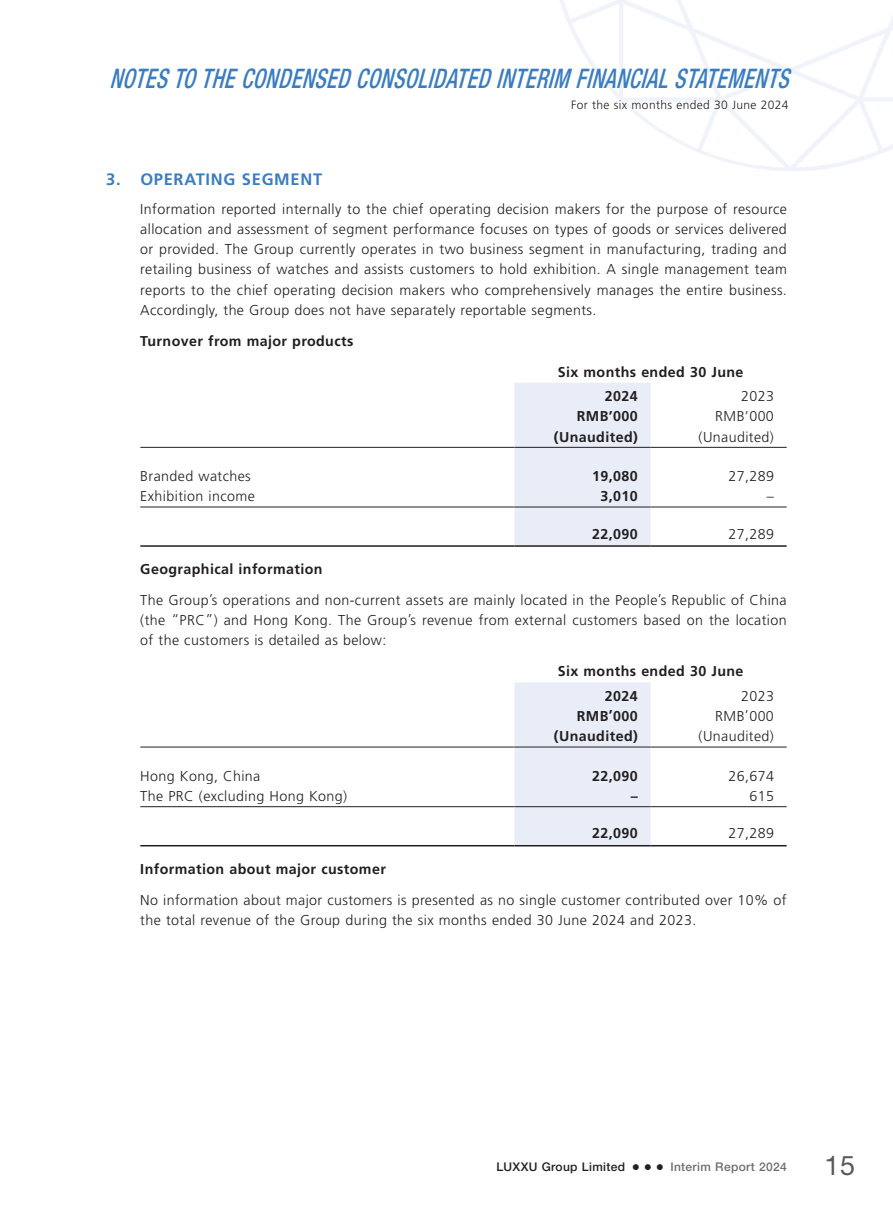
<style>
.page{position:relative;width:893px;height:1212px;background:#fff}
.page>*{position:absolute;margin:0;border:0;box-sizing:border-box;transform-origin:0 0}
.t1{font:italic 500 condensed 27px "Helvetica Neue LT Std";color:#3a7dc1;scale:.8 1}
.t2{font:27px "Helvetica Neue LT Std";color:#57585a}
.t3{font:700 16.5px "Frutiger LT Std";letter-spacing:.045em;color:#3a7dc1}
.t4{font:300 14.25px/20.2px "Frutiger LT Std";letter-spacing:.03em;color:#231f20;text-align:justify}
.t5{font:700 14.25px/24.5px "Frutiger LT Std";letter-spacing:.03em;color:#231f20}
.t6{font:500 12px "Helvetica Neue LT Std";letter-spacing:.03em;color:#231f20}
.t7{font:300 12px "Frutiger LT Std";letter-spacing:.03em;color:#231f20}
.s1{font-size:16.5px}
.s2{color:#6c6d70}
</style>
<div class="page">
<div style="left:514px;top:383px;width:137px;height:162px;background:#e8edf7"></div>
<hr style="left:140px;top:447px;width:374px;height:1px;background:#231f20">
<hr style="left:514px;top:447px;width:137px;height:1px;background:#231f20">
<hr style="left:651px;top:447px;width:136px;height:1px;background:#231f20">
<hr style="left:140px;top:507px;width:374px;height:1px;background:#231f20">
<hr style="left:514px;top:507px;width:137px;height:1px;background:#231f20">
<hr style="left:651px;top:507px;width:136px;height:1px;background:#231f20">
<hr style="left:140px;top:545px;width:374px;height:2px;background:#231f20">
<hr style="left:514px;top:545px;width:137px;height:2px;background:#231f20">
<hr style="left:651px;top:545px;width:136px;height:2px;background:#231f20">
<div style="left:514px;top:682px;width:137px;height:163px;background:#e8edf7"></div>
<hr style="left:140px;top:747px;width:374px;height:1px;background:#231f20">
<hr style="left:514px;top:747px;width:137px;height:1px;background:#231f20">
<hr style="left:651px;top:747px;width:136px;height:1px;background:#231f20">
<hr style="left:140px;top:806px;width:374px;height:1px;background:#231f20">
<hr style="left:514px;top:806px;width:137px;height:1px;background:#231f20">
<hr style="left:651px;top:806px;width:136px;height:1px;background:#231f20">
<hr style="left:140px;top:845px;width:374px;height:1px;background:#231f20">
<hr style="left:514px;top:845px;width:137px;height:1px;background:#231f20">
<hr style="left:651px;top:845px;width:136px;height:1px;background:#231f20">
<h1 class="t1" style="left:109px;top:62px;width:861px">NOTESTOTHECONDENSEDCONSOLIDATEDINTERIM FINANCIALSTATEMENTS</h1>
<p class="t7" style="left:571px;top:98px;width:219px">For the six months ended 30 June 2024</p>
<p class="t3" style="left:106px;top:169px;width:217px">3. OPERATING SEGMENT</p>
<p class="t4" style="left:140px;top:199px;width:648px">Information reported internally to the chief operating decision makers for the purpose of resource allocation and assessment of segment performance focuses on types of goods or services delivered or provided. The Group currently operates in two business segment in manufacturing, trading and retailing business of watches and assists customers to hold exhibition. A single management team reports to the chief operating decision makers who comprehensively manages the entire business.<br>Accordingly, the Group does not have separately reportable segments.</p>
<p class="t5" style="left:140px;top:329px;width:215px">Turnover from major products</p>
<p class="t5" style="left:605px;top:359px;width:140px;text-indent:-47px">Six months ended 30 June<br>2024</p>
<p class="t4" style="left:741px;top:386px;width:34px">2023</p>
<p class="t5" style="left:577px;top:404px;width:62px">RMB’000</p>
<p class="t4" style="left:715px;top:406px;width:60px">RMB’000</p>
<p class="t5" style="left:554px;top:424px;width:85px">(Unaudited)</p>
<p class="t4" style="left:699px;top:427px;width:77px">(Unaudited)</p>
<p class="t4" style="left:140px;top:466px;width:112px">Branded watches</p>
<p class="t5" style="left:592px;top:464px;width:47px">19,080</p>
<p class="t4" style="left:728px;top:466px;width:47px">27,289</p>
<p class="t4" style="left:140px;top:486px;width:116px">Exhibition income</p>
<p class="t5" style="left:601px;top:484px;width:39px">3,010</p>
<p class="t4" style="left:767px;top:486px;width:9px">–</p>
<p class="t5" style="left:592px;top:521px;width:47px">22,090</p>
<p class="t4" style="left:728px;top:524px;width:47px">27,289</p>
<p class="t5" style="left:140px;top:557px;width:184px">Geographical information</p>
<p class="t4" style="left:140px;top:590px;width:648px">The Group’s operations and non-current assets are mainly located in the People’s Republic of China (the “PRC”) and Hong Kong. The Group’s revenue from external customers based on the location of the customers is detailed as below:</p>
<p class="t5" style="left:605px;top:659px;width:140px;text-indent:-47px">Six months ended 30 June<br>2024</p>
<p class="t4" style="left:741px;top:686px;width:34px">2023</p>
<p class="t5" style="left:577px;top:704px;width:62px">RMB’000</p>
<p class="t4" style="left:715px;top:706px;width:60px">RMB’000</p>
<p class="t5" style="left:554px;top:724px;width:85px">(Unaudited)</p>
<p class="t4" style="left:699px;top:726px;width:77px">(Unaudited)</p>
<p class="t4" style="left:140px;top:766px;width:122px">Hong Kong, China</p>
<p class="t5" style="left:592px;top:764px;width:47px">22,090</p>
<p class="t4" style="left:728px;top:766px;width:47px">26,674</p>
<p class="t4" style="left:140px;top:786px;width:208px">The PRC (excluding Hong Kong)</p>
<p class="t5" style="left:631px;top:784px;width:9px">–</p>
<p class="t4" style="left:749px;top:786px;width:26px">615</p>
<p class="t5" style="left:592px;top:821px;width:47px">22,090</p>
<p class="t4" style="left:728px;top:823px;width:47px">27,289</p>
<p class="t5" style="left:140px;top:857px;width:247px">Information about major customer</p>
<p class="t4" style="left:140px;top:890px;width:648px">No information about major customers is presented as no single customer contributed over 10% of the total revenue of the Group during the six months ended 30 June 2024 and 2023.</p>
<p class="t6" style="left:496px;top:1159px;width:292px">LUXXU Group Limited <span class="s1">• • •</span> <span class="s2">Interim Report 2024</span></p>
<h1 class="t2" style="left:824px;top:1149px;width:32px">15</h1>
</div>
